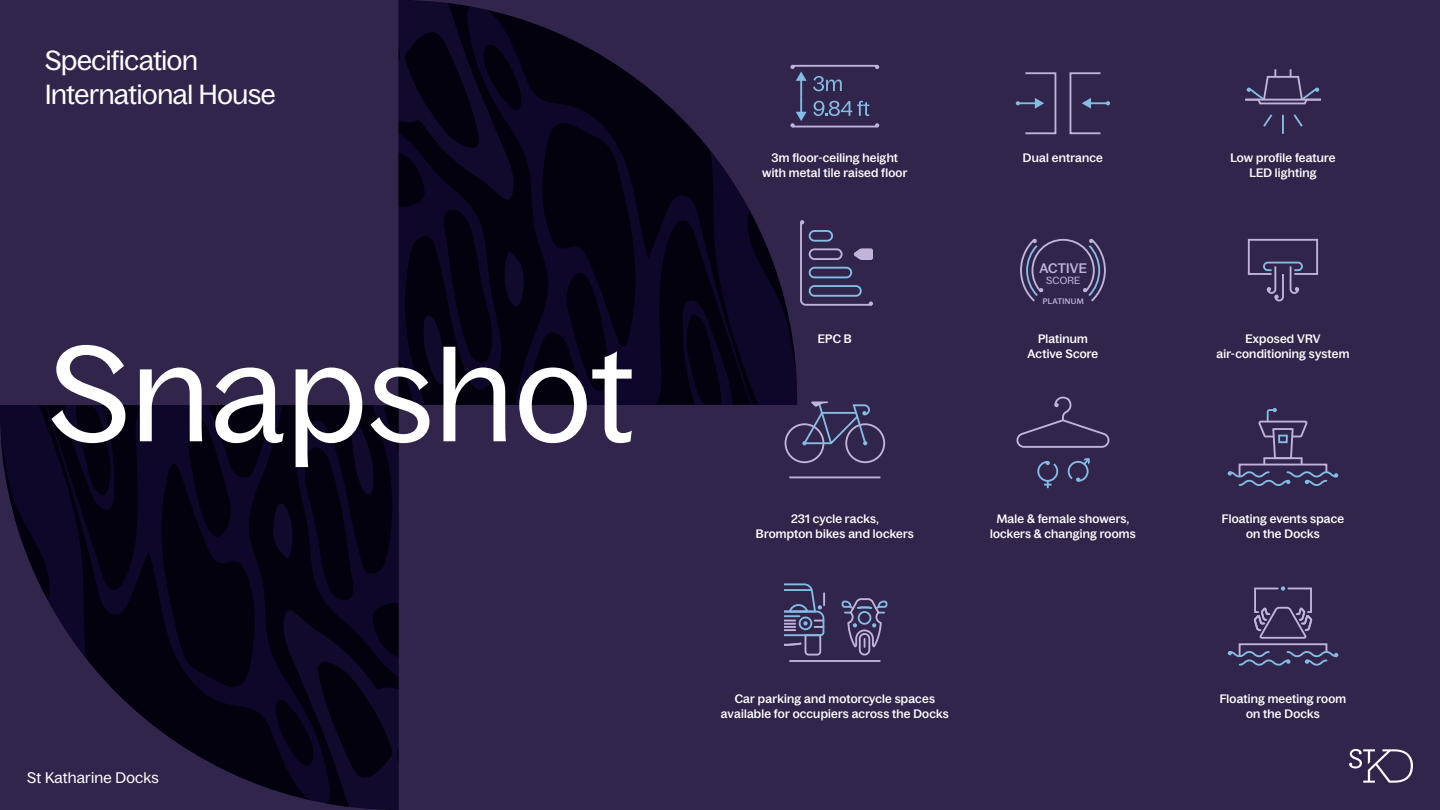
<style>
.page{position:relative;width:1440px;height:810px;background:#31254c}
.page>*{position:absolute;margin:0;border:0;box-sizing:border-box;transform-origin:0 0}
.t1{font:132.23px "Bagoss Standard TRIAL";letter-spacing:.02em;color:#fff}
.t2{font:27px/34.5px "Bagoss Standard TRIAL";letter-spacing:-.01em;color:#fff}
.t3{font:15px "Bagoss Standard TRIAL";letter-spacing:.015em;color:#fff}
.t4{font:500 13.5px "Bagoss Standard TRIAL";letter-spacing:.025em;color:#c2b3d8}
.t5{font:500 12px/15px "Bagoss Standard TRIAL";letter-spacing:.02em;color:#fff;text-align:center}
.t6{font:10.12px "Bagoss Standard TRIAL";letter-spacing:.025em;color:#c2b3d8}
.t7{font:500 7.88px "Bagoss Standard TRIAL";letter-spacing:.05em;color:#c2b3d8}
</style>
<div class="page">
<svg style="left:0;top:405px;width:273px;height:385px"></svg>
<svg style="left:273px;top:0;width:194px;height:810px"></svg>
<svg style="left:467px;top:6px;width:330px;height:399px"></svg>
<svg style="left:1349px;top:749px;width:64px;height:34px"></svg>
<div style="left:785px;top:423px;width:39px;height:40px;border:2px solid #c2b3d8;border-radius:50%"></div>
<div style="left:845px;top:423px;width:40px;height:40px;border:2px solid #c2b3d8;border-radius:50%"></div>
<svg style="left:801px;top:401px;width:70px;height:45px"></svg>
<hr style="left:789px;top:476px;width:91px;height:2px;background:#c2b3d8">
<svg style="left:1228px;top:408px;width:110px;height:78px"></svg>
<svg style="left:1228px;top:586px;width:110px;height:80px"></svg>
<svg style="left:1016px;top:396px;width:94px;height:52px"></svg>
<svg style="left:1037px;top:460px;width:22px;height:28px"></svg>
<svg style="left:1067px;top:458px;width:23px;height:24px"></svg>
<div style="left:1024px;top:72px;width:32px;height:62px;border:2px solid #c2b3d8"></div>
<svg style="left:1016px;top:98px;width:28px;height:11px"></svg>
<div style="left:1070px;top:72px;width:31px;height:62px;border:2px solid #c2b3d8"></div>
<svg style="left:1082px;top:98px;width:28px;height:11px"></svg>
<svg style="left:1282px;top:115px;width:2px;height:19px"></svg>
<svg style="left:1263px;top:114px;width:10px;height:13px"></svg>
<svg style="left:1293px;top:114px;width:10px;height:13px"></svg>
<svg style="left:1245px;top:69px;width:76px;height:36px"></svg>
<svg style="left:1247px;top:238px;width:71px;height:64px"></svg>
<div style="left:1263px;top:262px;width:40px;height:9px;border:2px solid #85bce4;border-radius:4px"></div>
<svg style="left:800px;top:220px;width:73px;height:86px"></svg>
<svg style="left:1020px;top:238px;width:86px;height:64px"></svg>
<svg style="left:813px;top:76px;width:29px;height:15px"></svg>
<svg style="left:813px;top:101px;width:56px;height:15px"></svg>
<hr style="left:793px;top:126px;width:84px;height:1px;background:#c2b3d8">
<svg style="left:875px;top:123px;width:4px;height:4px"></svg>
<hr style="left:793px;top:65px;width:84px;height:2px;background:#c2b3d8">
<svg style="left:790px;top:65px;width:17px;height:62px"></svg>
<svg style="left:875px;top:65px;width:4px;height:4px"></svg>
<hr style="left:789px;top:660px;width:91px;height:2px;background:#c2b3d8">
<svg style="left:785px;top:583px;width:40px;height:73px"></svg>
<div style="left:859px;top:633px;width:11px;height:23px;border:2px solid #c2b3d8;border-radius:5px"></div>
<svg style="left:841px;top:598px;width:47px;height:51px"></svg>
<h2 class="t2" style="left:45px;top:41px;width:232px">Specification<br>International House</h2>
<h1 class="t1" style="left:49px;top:302px;width:586px">Snapshot</h1>
<p class="t3" style="left:27px;top:767px;width:133px">St Katharine Docks</p>
<p class="t5" style="left:762px;top:150px;width:147px">3m floor-ceiling height with metal tile raised floor</p>
<p class="t5" style="left:1023px;top:150px;width:82px">Dual entrance</p>
<p class="t5" style="left:1230px;top:150px;width:107px">Low profile feature<br>LED lighting</p>
<p class="t4" style="left:1039px;top:258px;width:49px">ACTIVE</p>
<p class="t6" style="left:1046px;top:273px;width:36px">SCORE</p>
<p class="t7" style="left:1043px;top:296px;width:43px">PLATINUM</p>
<p class="t5" style="left:818px;top:330px;width:35px">EPC B</p>
<p class="t5" style="left:1028px;top:330px;width:72px">Platinum<br>Active Score</p>
<p class="t5" style="left:1217px;top:330px;width:134px">Exposed VRV air-conditioning system</p>
<p class="t5" style="left:756px;top:510px;width:159px">231 cycle racks,<br>Brompton bikes and lockers</p>
<p class="t5" style="left:1222px;top:510px;width:124px">Floating events space on the Docks</p>
<p class="t5" style="left:990px;top:510px;width:147px">Male &amp; female showers, lockers &amp; changing rooms</p>
<p class="t5" style="left:721px;top:691px;width:229px">Car parking and motorcycle spaces available for occupiers across the Docks</p>
<p class="t5" style="left:1220px;top:691px;width:128px">Floating meeting room on the Docks</p>
</div>
